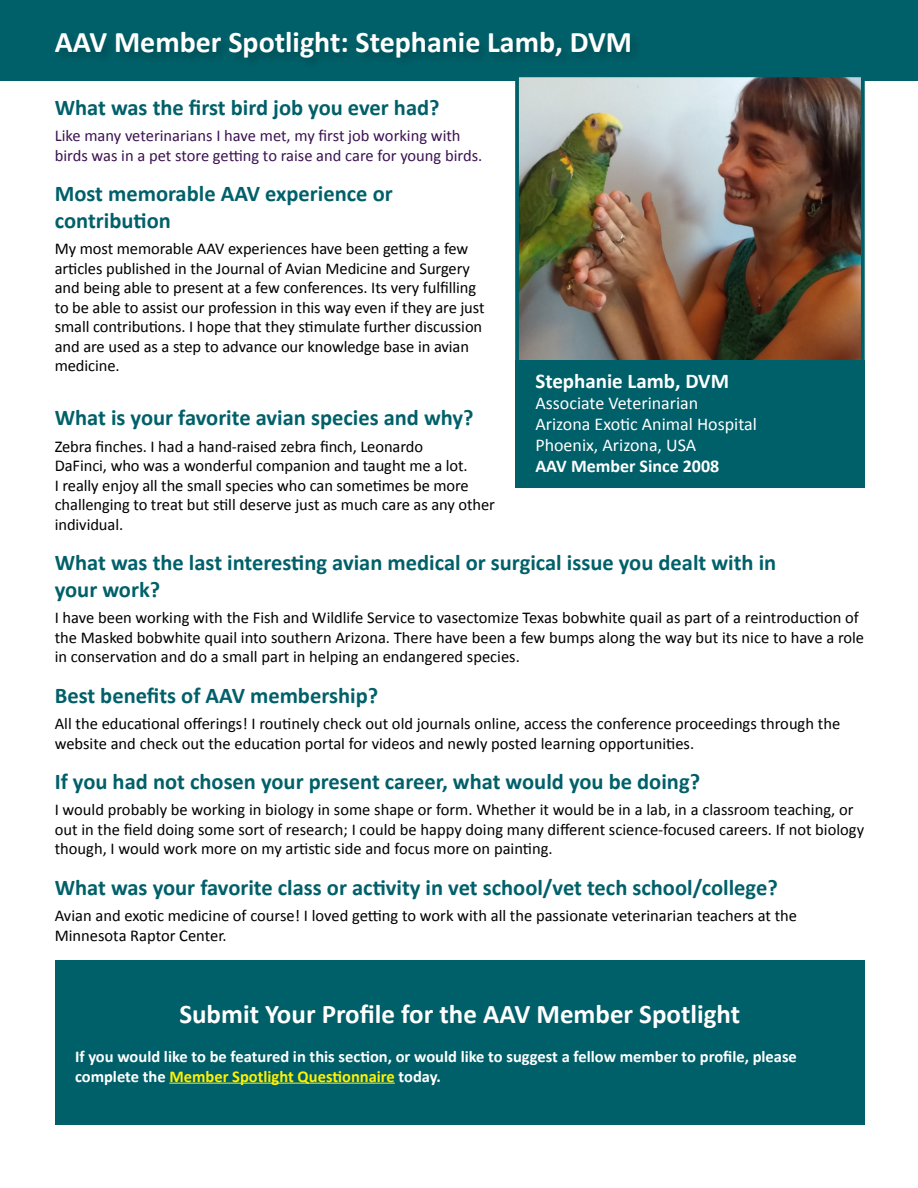
<style>
.page{position:relative;width:918px;height:1188px;background:#fff}
.page>*{position:absolute;margin:0;border:0;box-sizing:border-box;transform-origin:0 0}
.t1{font:700 30px "Calibri";color:#fff}
.t2{font:700 27px "Calibri";color:#fff}
.conf_title{font:700 22.5px/27px "Calibri";color:#006069}
.body_text_small{font:700 21px "Calibri";color:#fff}
.body_text_small-2{font:18px "Calibri";color:#fff}
.body_text_small-3{font:700 18px "Calibri";color:#fff}
.body_text{font:16.5px/19.5px "Calibri";letter-spacing:-.005em;color:#000}
.body_text-2{font:700 16.5px/19.5px "Calibri";color:#fff}
.t3{font:16.5px/19.5px "Calibri";color:#3c1252}
.s1{color:#fff200}
</style>
<div class="page">
<div style="left:1px;top:1px;width:917px;height:80px;background:#006069"></div>
<img style="left:520px;top:78px;width:340px;height:282px">
<div style="left:515px;top:73px;width:350px;height:293px;border:4px solid #006069"></div>
<div style="left:515px;top:360px;width:350px;height:128px;background:#006069"></div>
<div style="left:55px;top:960px;width:810px;height:165px;background:#006069"></div>
<hr style="left:169px;top:1083px;width:226px;height:1px;background:#fff200">
<p class="t1" style="left:55px;top:23px;width:579px">AAV Member Spotlight: Stephanie Lamb, DVM</p>
<p class="conf_title" style="left:55px;top:94px;width:386px">What was the first bird job you ever had?</p>
<p class="t3" style="left:55px;top:126px;width:429px">Like many veterinarians I have met, my first job working with birds was in a pet store getting to raise and care for young birds.</p>
<p class="conf_title" style="left:55px;top:180px;width:340px">Most memorable AAV experience or contribution</p>
<p class="body_text" style="left:55px;top:239px;width:431px">My most memorable AAV experiences have been getting a few articles published in the Journal of Avian Medicine and Surgery and being able to present at a few conferences. Its very fulfilling to be able to assist our profession in this way even if they are just small contributions. I hope that they stimulate further discussion and are used as a step to advance our knowledge base in avian medicine.</p>
<p class="conf_title" style="left:55px;top:404px;width:420px">What is your favorite avian species and why?</p>
<p class="body_text" style="left:55px;top:436px;width:442px">Zebra finches. I had a hand-raised zebra finch, Leonardo<br>DaFinci, who was a wonderful companion and taught me a lot.<br>I really enjoy all the small species who can sometimes be more challenging to treat but still deserve just as much care as any other individual.</p>
<p class="conf_title" style="left:55px;top:549px;width:723px">What was the last interesting avian medical or surgical issue you dealt with in your work?</p>
<p class="body_text" style="left:55px;top:608px;width:811px">I have been working with the Fish and Wildlife Service to vasectomize Texas bobwhite quail as part of a reintroduction of the Masked bobwhite quail into southern Arizona. There have been a few bumps along the way but its nice to have a role in conservation and do a small part in helping an endangered species.</p>
<p class="conf_title" style="left:55px;top:682px;width:325px">Best benefits of AAV membership?</p>
<p class="body_text" style="left:55px;top:714px;width:787px">All the educational offerings! I routinely check out old journals online, access the conference proceedings through the website and check out the education portal for videos and newly posted learning opportunities.</p>
<p class="conf_title" style="left:55px;top:768px;width:647px">If you had not chosen your present career, what would you be doing?</p>
<p class="body_text" style="left:55px;top:800px;width:811px">I would probably be working in biology in some shape or form. Whether it would be in a lab, in a classroom teaching, or out in the field doing some sort of research; I could be happy doing many different science-focused careers. If not biology though, I would work more on my artistic side and focus more on painting.</p>
<p class="conf_title" style="left:55px;top:874px;width:725px">What was your favorite class or activity in vet school/vet tech school/college?</p>
<p class="body_text" style="left:55px;top:906px;width:744px">Avian and exotic medicine of course! I loved getting to work with all the passionate veterinarian teachers at the<br>Minnesota Raptor Center.</p>
<p class="body_text_small" style="left:535px;top:368px;width:195px">Stephanie Lamb, DVM</p>
<p class="body_text_small-2" style="left:535px;top:392px;width:164px">Associate Veterinarian</p>
<p class="body_text_small-2" style="left:535px;top:413px;width:223px">Arizona Exotic Animal Hospital</p>
<p class="body_text_small-2" style="left:535px;top:434px;width:162px">Phoenix, Arizona, USA</p>
<p class="body_text_small-3" style="left:535px;top:455px;width:185px">AAV Member Since 2008</p>
<p class="t2" style="left:179px;top:997px;width:562px">Submit Your Profile for the AAV Member Spotlight</p>
<p class="body_text-2" style="left:75px;top:1047px;width:723px">If you would like to be featured in this section, or would like to suggest a fellow member to profile, please complete the <span class="s1">Member Spotlight Questionnaire</span> today.</p>
</div>
